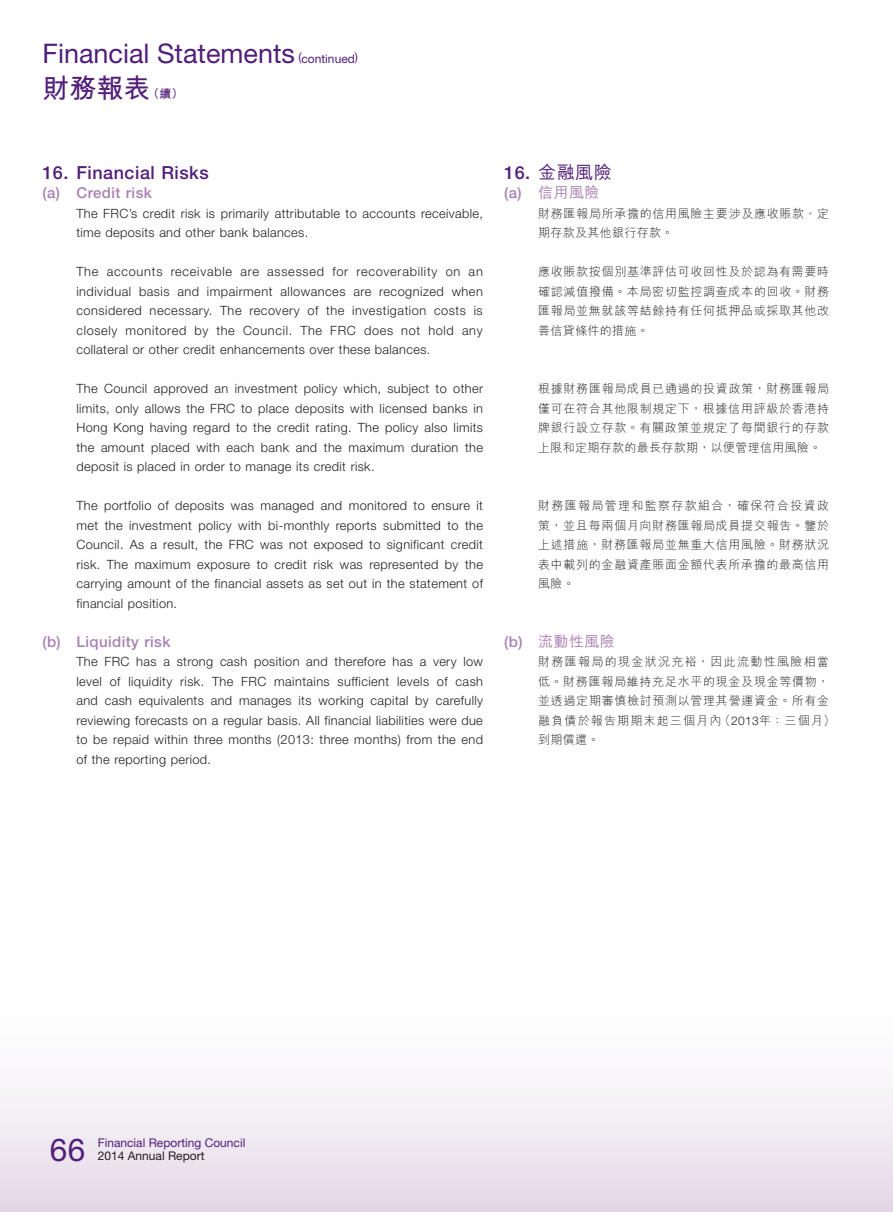
<style>
.page{position:relative;width:893px;height:1212px;background:#fff}
.page>*{position:absolute;margin:0;border:0;box-sizing:border-box;transform-origin:0 0}
.t1{font:31.5px "Helvetica Neue LT Std";color:#511e79}
.t2{font:27px "Helvetica Neue LT Std";color:#511e79}
.t3{font:700 27px "M Hei HK";color:#511e79}
.t4{font:500 18px "Helvetica Neue LT Std";letter-spacing:.03em;color:#511e79}
.t5{font:500 18px "M Hei HK";color:#511e79}
.t6{font:500 15px "Helvetica Neue LT Std";letter-spacing:.03em;color:#a980b2}
.t7{font:500 15px "M Hei HK";letter-spacing:.03em;color:#a980b2}
.t8{font:300 12.75px/19.5px "Helvetica Neue LT Std";letter-spacing:.03em;color:#231f20;text-align:justify}
.t9{font:300 12px/19.5px "M Hei HK";letter-spacing:.06em;color:#231f20;text-align:justify}
.t10{font:12px "Helvetica Neue LT Std";color:#511e79}
.t11{font:12px "Helvetica Neue LT Std";color:#231f20}
.t12{font:700 12px "M Hei HK";color:#511e79}
.s1{font-family:"Helvetica Neue LT Std"}
</style>
<div class="page">
<div style="left:0;top:978px;width:893px;height:234px;background:linear-gradient(to bottom,#fff,#e6dbe9)"></div>
<h2 class="t2" style="left:43px;top:37px;width:254px">Financial Statements</h2>
<p class="t10" style="left:298px;top:51px;width:61px">(continued)</p>
<h2 class="t3" style="left:43px;top:69px;width:109px">財務報表</h2>
<p class="t12" style="left:148px;top:85px;width:37px">（續）</p>
<h3 class="t4" style="left:42px;top:162px;width:168px">16. Financial Risks</h3>
<p class="t6" style="left:42px;top:184px;width:111px">(a) C redit risk</p>
<p class="t8" style="left:76px;top:203px;width:408px">The FRC’s credit risk is primarily attributable to accounts receivable, time deposits and other bank balances.</p>
<p class="t8" style="left:76px;top:262px;width:408px">The accounts receivable are assessed for recoverability on an individual basis and impairment allowances are recognized when considered necessary. The recovery of the investigation costs is closely monitored by the Council. The FRC does not hold any collateral or other credit enhancements over these balances.</p>
<p class="t8" style="left:76px;top:379px;width:408px">The Council approved an investment policy which, subject to other limits, only allows the FRC to place deposits with licensed banks in Hong Kong having regard to the credit rating. The policy also limits the amount placed with each bank and the maximum duration the deposit is placed in order to manage its credit risk.</p>
<p class="t8" style="left:76px;top:496px;width:408px">The portfolio of deposits was managed and monitored to ensure it met the investment policy with bi-monthly reports submitted to the Council. As a result, the FRC was not exposed to significant credit risk. The maximum exposure to credit risk was represented by the carrying amount of the financial assets as set out in the statement of financial position.</p>
<p class="t6" style="left:42px;top:632px;width:129px">(b) Liquidity risk</p>
<p class="t8" style="left:76px;top:652px;width:408px">The FRC has a strong cash position and therefore has a very low level of liquidity risk. The FRC maintains sufficient levels of cash and cash equivalents and manages its working capital by carefully reviewing forecasts on a regular basis. All financial liabilities were due to be repaid within three months (2013: three months) from the end of the reporting period.</p>
<h3 class="t5" style="left:504px;top:159px;width:109px"><span class="s1">16.</span> 金融風險</h3>
<p class="t7" style="left:504px;top:182px;width:97px"><span class="s1">(a)</span> 信用風險</p>
<p class="t9" style="left:538px;top:203px;width:292px">財務匯報局所承擔的信用風險主要涉及應收賬款、定期存款及其他銀行存款。</p>
<p class="t9" style="left:538px;top:262px;width:293px">應收賬款按個別基準評估可收回性及於認為有需要時確認減值撥備。本局密切監控調查成本的回收。財務匯報局並無就該等結餘持有任何抵押品或採取其他改善信貸條件的措施。</p>
<p class="t9" style="left:538px;top:379px;width:292px">根據財務匯報局成員已通過的投資政策，財務匯報局僅可在符合其他限制規定下，根據信用評級於香港持牌銀行設立存款。有關政策並規定了每間銀行的存款上限和定期存款的最長存款期，以便管理信用風險。</p>
<p class="t9" style="left:538px;top:496px;width:293px">財務匯報局管理和監察存款組合，確保符合投資政策，並且每兩個月向財務匯報局成員提交報告。鑒於上述措施，財務匯報局並無重大信用風險。財務狀況表中載列的金融資產賬面金額代表所承擔的最高信用風險。</p>
<p class="t7" style="left:504px;top:630px;width:112px"><span class="s1">(b)</span> 流動性風險</p>
<p class="t9" style="left:538px;top:652px;width:298px;text-align:left">財務匯報局的現金狀況充裕，因此流動性風險相當低。財務匯報局維持充足水平的現金及現金等價物，並透過定期審慎檢討預測以管理其營運資金。所有金融負債於報告期期末起三個月內（<span class="s1">2013</span>年：三個月）到期償還。</p>
<h1 class="t1" style="left:50px;top:1130px;width:37px">66</h1>
<p class="t10" style="left:98px;top:1135px;width:149px">Financial Reporting Council</p>
<p class="t11" style="left:98px;top:1149px;width:108px">2014 Annual Report</p>
</div>
